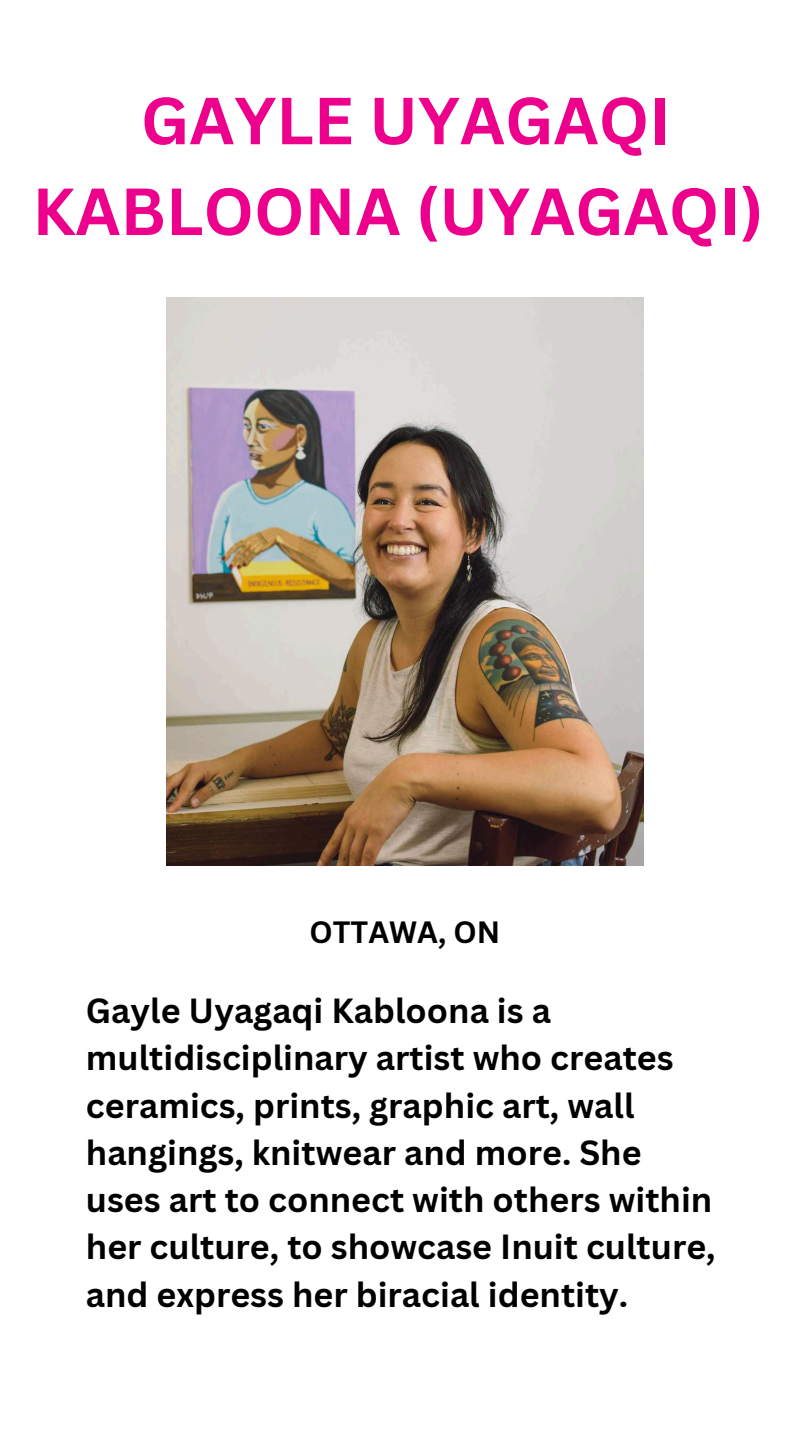
<style>
.page{position:relative;width:810px;height:1440px;background:#fff}
.page>*{position:absolute;margin:0;border:0;box-sizing:border-box;transform-origin:0 0}
.t1{font:700 65px/90.8px "Canva Sans";color:#ec008c;text-align:center}
.t2{font:700 34px/47.2px "Canva Sans";color:#000}
.t3{font:700 30px "Canva Sans";color:#000}
</style>
<div class="page">
<img style="left:167px;top:298px;width:477px;height:568px">
<h1 class="t1" style="left:32px;top:74px;width:733px">GAYLE UYAGAQI<br>KABLOONA (UYAGAQI)</h1>
<p class="t3" style="left:310px;top:911px;width:192px">OTTAWA, ON</p>
<p class="t2" style="left:86px;top:986px;width:631px">Gayle Uyagaqi Kabloona is a multidisciplinary artist who creates ceramics, prints, graphic art, wall hangings, knitwear and more. She uses art to connect with others within her culture, to showcase Inuit culture, and express her biracial identity.</p>
</div>
